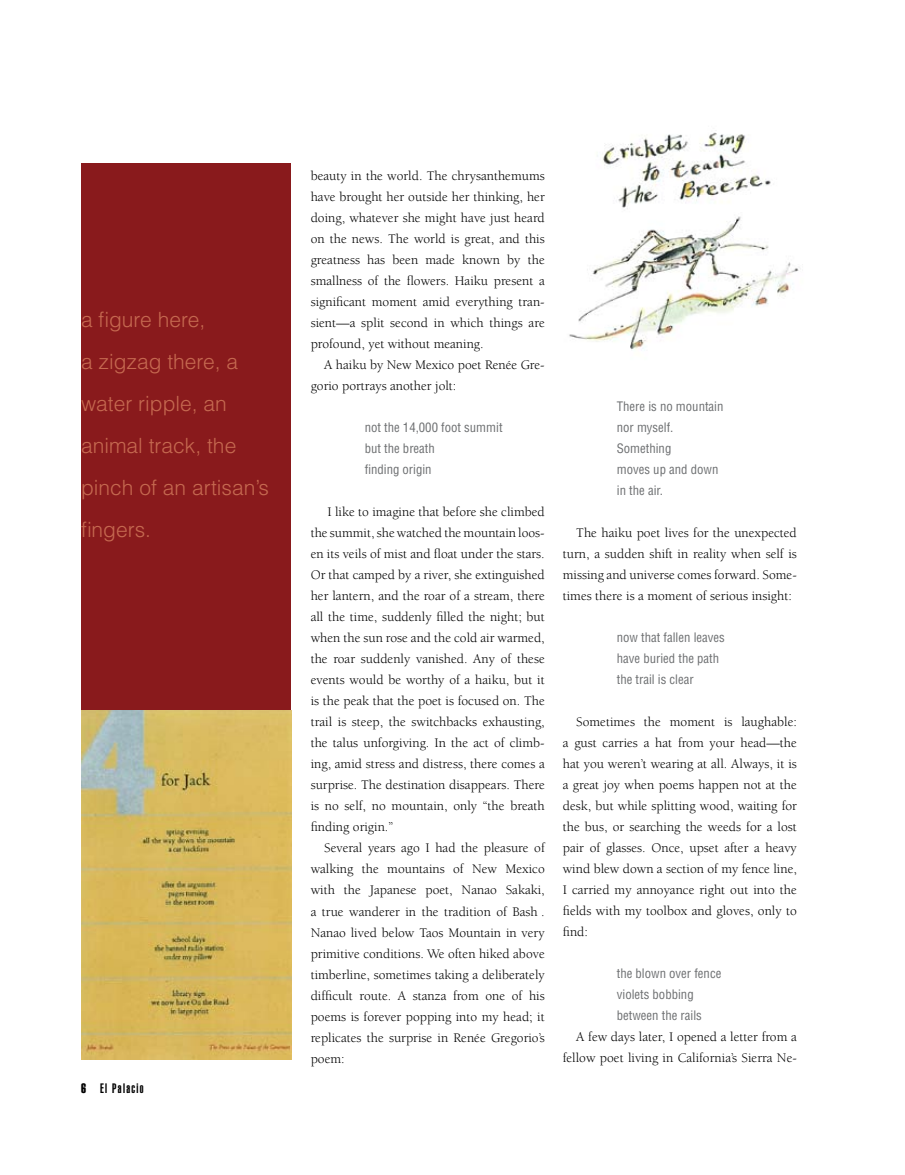
<style>
.page{position:relative;width:905px;height:1175px;background:#fff}
.page>*{position:absolute;margin:0;border:0;box-sizing:border-box;transform-origin:0 0}
.t1{font:300 21px/42px "Helvetica";color:#c56950}
.t2{font:13.5px/21px "Berkeley";color:#000;text-align:justify}
.t3{font:900 extra-condensed 13.5px "Helvetica";letter-spacing:.1em;color:#000}
.t4{font:condensed 12.75px/21px "Helvetica";color:#6d6f71}
.s1{font-family:"Helvetica Extra Compressed";font-weight:400;font-stretch:normal}
</style>
<div class="page">
<div style="left:81px;top:164px;width:210px;height:568px;background:#891a1c"></div>
<img style="left:569px;top:132px;width:230px;height:218px">
<img style="left:81px;top:710px;width:210px;height:349px">
<h1 class="t1" style="left:81px;top:298px;width:189px">a figure here,<br>a zigzag there, a water ripple, an animal track, the pinch of an artisan’s fingers.</h1>
<p class="t3" style="left:81px;top:1080px;width:64px"><span class="s1">6</span> El Palacio</p>
<p class="t2" style="left:310px;top:166px;width:236px">beauty in the world. The chrysanthemums have brought her outside her thinking, her doing, whatever she might have just heard on the news. The world is great, and this greatness has been made known by the smallness of the flowers. Haiku present a significant moment amid everything tran&shy;sient—a split second in which things are profound, yet without meaning.</p>
<p class="t2" style="left:310px;top:355px;width:236px;text-indent:14px">A haiku by New Mexico poet Renée Gre&shy;gorio portrays another jolt:</p>
<p class="t4" style="left:364px;top:417px;width:139px">not the 14,000 foot summit but the breath<br>finding origin</p>
<p class="t2" style="left:310px;top:502px;width:236px;text-indent:17px">I like to imagine that before she climbed the summit, she watched the mountain loos&shy;en its veils of mist and float under the stars.<br>Or that camped by a river, she extinguished her lantern, and the roar of a stream, there all the time, suddenly filled the night; but when the sun rose and the cold air warmed, the roar suddenly vanished. Any of these events would be worthy of a haiku, but it is the peak that the poet is focused on. The trail is steep, the switchbacks exhausting, the talus unforgiving. In the act of climb&shy;ing, amid stress and distress, there comes a surprise. The destination disappears. There is no self, no mountain, only “the breath finding origin.”</p>
<p class="t2" style="left:310px;top:838px;width:236px;text-indent:14px">Several years ago I had the pleasure of walking the mountains of New Mexico with the Japanese poet, Nanao Sakaki, a true wanderer in the tradition of Bashō.<br>Nanao lived below Taos Mountain in very primitive conditions. We often hiked above timberline, sometimes taking a deliberately difficult route. A stanza from one of his poems is forever popping into my head; it replicates the surprise in Renée Gregorio’s poem:</p>
<p class="t4" style="left:616px;top:396px;width:108px">There is no mountain nor myself.<br>Something<br>moves up and down in the air.</p>
<p class="t2" style="left:562px;top:523px;width:236px;text-indent:14px">The haiku poet lives for the unexpected turn, a sudden shift in reality when self is missing and universe comes forward. Some&shy;times there is a moment of serious insight:</p>
<p class="t4" style="left:616px;top:627px;width:109px">now that fallen leaves have buried the path the trail is clear</p>
<p class="t2" style="left:562px;top:712px;width:236px;text-indent:14px">Sometimes the moment is laughable: a gust carries a hat from your head—the hat you weren’t wearing at all. Always, it is a great joy when poems happen not at the desk, but while splitting wood, waiting for the bus, or searching the weeds for a lost pair of glasses. Once, upset after a heavy wind blew down a section of my fence line, I carried my annoyance right out into the fields with my toolbox and gloves, only to find:</p>
<p class="t4" style="left:616px;top:963px;width:106px">the blown over fence violets bobbing between the rails</p>
<p class="t2" style="left:562px;top:1027px;width:236px;text-align:right">A few days later, I opened a letter from a fellow poet living in California’s Sierra Ne-</p>
</div>
